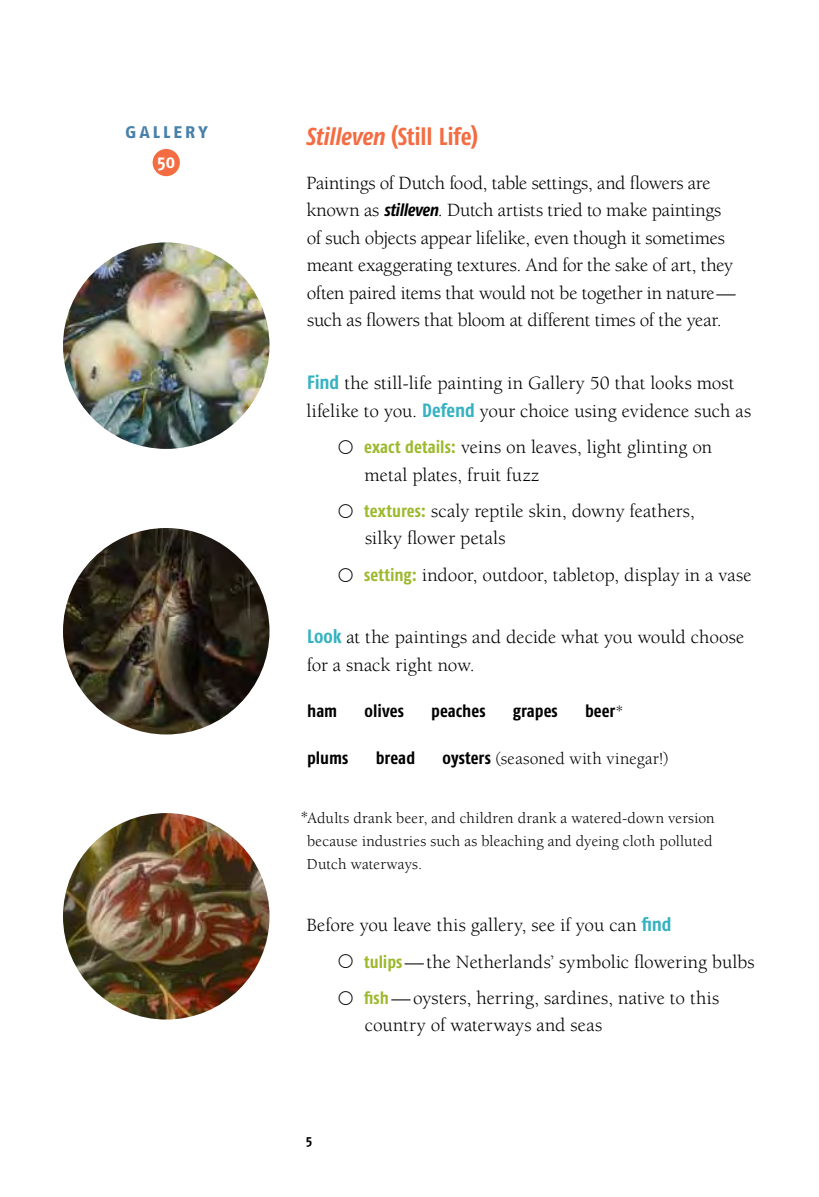
<style>
.page{position:relative;width:819px;height:1197px;background:#fff}
.page>*{position:absolute;margin:0;border:0;box-sizing:border-box;transform-origin:0 0}
.t1{font:700 24.5px "Fago Co";letter-spacing:-.01em;color:#f36c42}
.t2{font:21px "Fago Co Bold Caps";letter-spacing:.12em;color:#4881a9}
.t3{font:19.25px/27.7px "Berkeley";letter-spacing:-.005em;color:#000}
.t4{font:18.72px "Fago Co Bold Caps";color:#fff}
.t5{font:700 17.5px "Fago Co";letter-spacing:.005em;color:#000}
.t6{font:17.5px "Berkeley";letter-spacing:.015em;color:#000}
.t7{font:15.75px/22.8px "Berkeley";letter-spacing:.01em;color:#000}
.t8{font:700 14px "Fago Co";color:#000}
.s1{font-style:italic}
.s2{font-family:"Fago Co";font-weight:700;font-style:italic;font-size:17.5px}
.s3{font-family:"Fago Co";font-weight:700;color:#34b2c1}
.s4{font-family:"Fago Co";font-weight:700;font-size:17.5px;color:#9cb92d}
.s5{font-family:"Berkeley";font-weight:400}
.s6{font-family:"Fago Co";font-weight:700}
.s7{font-size:17.5px}
</style>
<div class="page">
<div style="left:153px;top:149px;width:27px;height:27px;background:#f36c42;border-radius:50%"></div>
<img style="left:63px;top:528px;width:207px;height:206px;border-radius:103px">
<img style="left:63px;top:813px;width:207px;height:207px;border-radius:103px">
<img style="left:63px;top:242px;width:207px;height:207px;border-radius:103px">
<p class="t2" style="left:125px;top:118px;width:84px">gallery</p>
<p class="t4" style="left:158px;top:150px;width:19px">50</p>
<p class="t1" style="left:306px;top:122px;width:174px"><span class="s1">Stilleven</span> (Still Life)</p>
<p class="t3" style="left:306px;top:169px;width:431px">Paintings of Dutch food, table settings, and flowers are known as <span class="s2">stilleven</span>. Dutch artists tried to make paintings of such objects appear lifelike, even though it sometimes meant exaggerating textures. And for the sake of art, they often paired items that would not be together in nature— such as flowers that bloom at different times of the year.</p>
<p class="t3" style="left:307px;top:370px;width:446px"><span class="s3">Find</span> the still-life painting in Gallery 50 that looks most lifelike to you. <span class="s3">Defend</span> your choice using evidence such as</p>
<p class="t3" style="left:364px;top:434px;width:350px"><span class="s4">exact details:</span> veins on leaves, light glinting on metal plates, fruit fuzz</p>
<p class="t3" style="left:364px;top:497px;width:332px"><span class="s4">textures:</span> scaly reptile skin, downy feathers, silky flower petals</p>
<p class="t3" style="left:364px;top:561px;width:389px"><span class="s4">setting:</span> indoor, outdoor, tabletop, display in a vase</p>
<p class="t3" style="left:307px;top:624px;width:439px"><span class="s3">Look</span> at the paintings and decide what you would choose for a snack right now.</p>
<p class="t5" style="left:307px;top:701px;width:32px">ham</p>
<p class="t5" style="left:365px;top:701px;width:41px">olives</p>
<p class="t5" style="left:431px;top:701px;width:56px">peaches</p>
<p class="t5" style="left:513px;top:701px;width:46px">grapes</p>
<p class="t5" style="left:585px;top:701px;width:40px">beer<span class="s5">*</span></p>
<p class="t5" style="left:307px;top:748px;width:43px">plums</p>
<p class="t5" style="left:376px;top:748px;width:41px">bread</p>
<p class="t6" style="left:443px;top:749px;width:228px"><span class="s6">oysters</span> (seasoned with vinegar!)</p>
<p class="t7" style="left:307px;top:807px;width:409px;text-indent:-7px"><span class="s7">*</span>Adults drank beer, and children drank a watered-down version because industries such as bleaching and dyeing cloth polluted<br>Dutch waterways.</p>
<p class="t3" style="left:364px;top:907px;width:392px;line-height:36.4px;text-indent:-58px">Before you leave this gallery, see if you can <span class="s3">find </span><span class="s4">tulips</span>—the Netherlands’ symbolic flowering bulbs <span class="s4">fish</span>—oysters, herring, sardines, native to this</p>
<p class="t3" style="left:365px;top:1012px;width:239px">country of waterways and seas</p>
<p class="t8" style="left:306px;top:1132px;width:7px">5</p>
</div>
